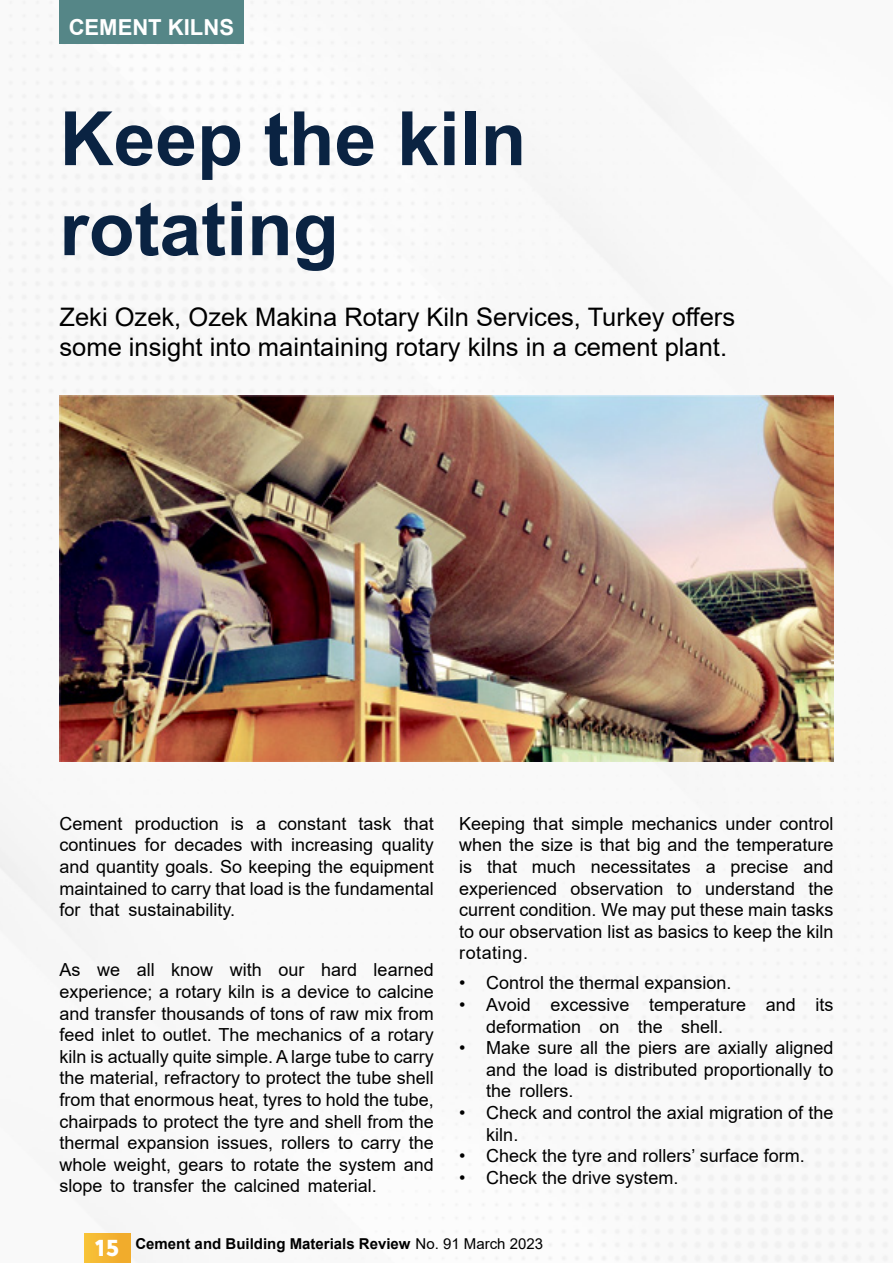
<style>
.page{position:relative;width:893px;height:1263px;background:#fff}
.page>*{position:absolute;margin:0;border:0;box-sizing:border-box;transform-origin:0 0}
.t1{font:700 75px/90px "Arial";color:#0a2342}
.t2{font:25.5px/30.6px "Arial";color:#000}
.t3{font:700 22.05px "Arial";color:#fff}
.t4{font:18px/21.6px "Arial";color:#000;text-align:justify}
.t5{font:700 15px "Arial";color:#000}
.s1{font-family:"Tajawal";font-weight:900;font-size:25.5px;color:#fff}
.s2{font-weight:400}
</style>
<div class="page">
<img style="left:0;top:1px;width:888px;height:1262px">
<div style="left:84px;top:1233px;width:46px;height:30px;background:linear-gradient(to right,#f7c238,#f0a92b)"></div>
<div style="left:59px;top:0;width:185px;height:44px;background:#558687"></div>
<img style="left:60px;top:396px;width:773px;height:365px">
<p class="t3" style="left:69px;top:12px;width:167px">CEMENT KILNS</p>
<h1 class="t1" style="left:60px;top:95px;width:468px">Keep the kiln rotating</h1>
<h2 class="t2" style="left:60px;top:301px;width:677px">Zeki Ozek, Ozek Makina Rotary Kiln Services, Turkey offers some insight into maintaining rotary kilns in a cement plant.</h2>
<p class="t4" style="left:60px;top:812px;width:376px">Cement production is a constant task that continues for decades with increasing quality and quantity goals. So keeping the equipment maintained to carry that load is the fundamental for that sustainability.</p>
<p class="t4" style="left:60px;top:959px;width:376px">As we all know with our hard learned experience; a rotary kiln is a device to calcine and transfer thousands of tons of raw mix from feed inlet to outlet. The mechanics of a rotary kiln is actually quite simple. A large tube to carry the material, refractory to protect the tube shell from that enormous heat, tyres to hold the tube, chairpads to protect the tyre and shell from the thermal expansion issues, rollers to carry the whole weight, gears to rotate the system and slope to transfer the calcined material.</p>
<p class="t4" style="left:459px;top:812px;width:376px">Keeping that simple mechanics under control when the size is that big and the temperature is that much necessitates a precise and experienced observation to understand the current condition. We may put these main tasks to our observation list as basics to keep the kiln rotating.</p>
<p class="t4" style="left:459px;top:972px;width:274px">• Control the thermal expansion.</p>
<p class="t4" style="left:486px;top:994px;width:349px;text-indent:-27px">• Avoid excessive temperature and its deformation on the shell.</p>
<p class="t4" style="left:486px;top:1037px;width:349px;text-indent:-27px">• Make sure all the piers are axially aligned and the load is distributed proportionally to the rollers.</p>
<p class="t4" style="left:486px;top:1102px;width:349px;text-indent:-27px">• Check and control the axial migration of the kiln.</p>
<p class="t4" style="left:459px;top:1145px;width:347px">• Check the tyre and rollers’ surface form.</p>
<p class="t4" style="left:459px;top:1167px;width:221px">• Check the drive system.</p>
<p class="t5" style="left:95px;top:1233px;width:450px"><span class="s1">15</span> Cement and Building Materials Review <span class="s2">No. 91 March 2023</span></p>
</div>
